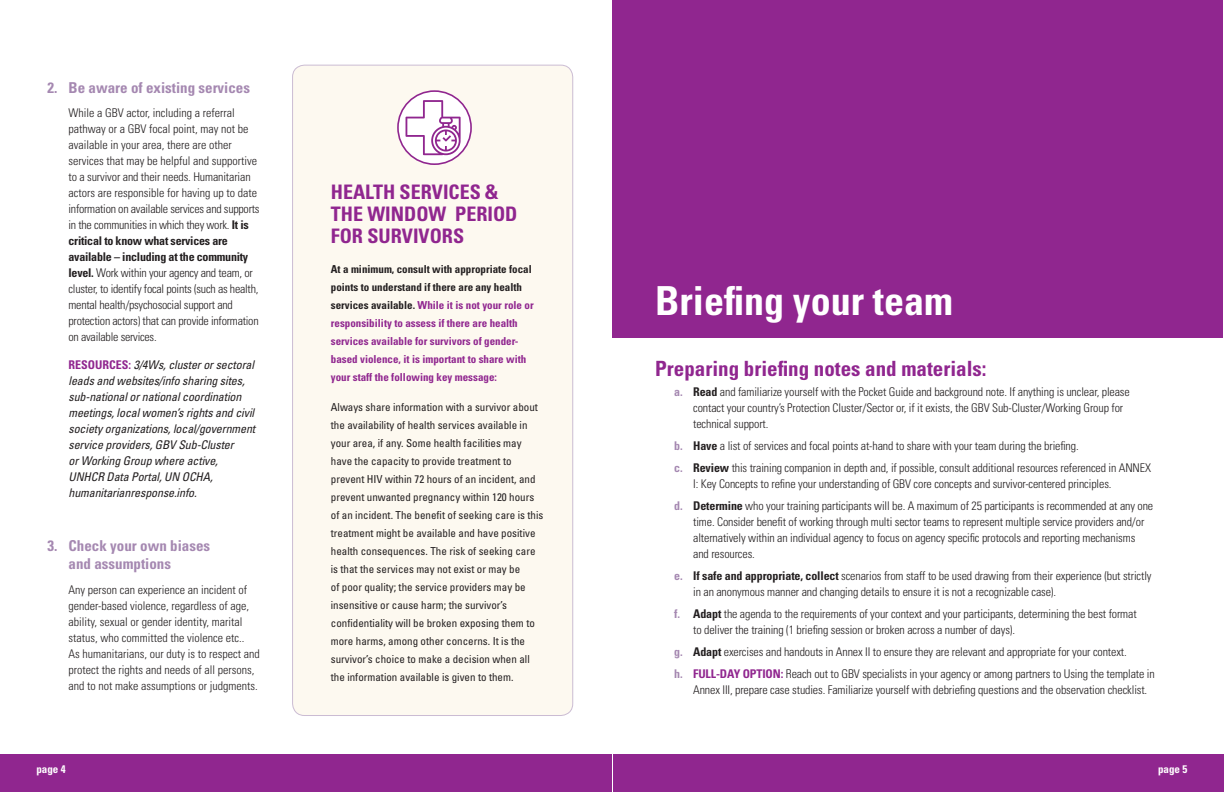
<style>
.page{position:relative;width:1224px;height:792px;background:#fff}
.page>*{position:absolute;margin:0;border:0;box-sizing:border-box;transform-origin:0 0}
.t1{font:700 condensed 40px "Univers";color:#fff}
.t2{font:700 condensed 21px "Univers";color:#90268f}
.t3{font:700 condensed 20px/22px "Univers";color:#90268f}
.t4{font:700 condensed 15px/18px "Univers";color:#a588b1}
.t5{font:300 condensed 12px/16px "Univers";letter-spacing:-.01em;color:#231f20}
.t6{font:italic condensed 12px/16px "Univers";letter-spacing:-.01em;color:#231f20}
.t7{font:condensed 11px/18px "Univers";color:#231f20}
.t8{font:700 condensed 11px/18px "Univers";color:#90268f}
.t9{font:700 condensed 11px "Univers";color:#fff}
.s1{font-weight:700}
.s2{font-weight:700;font-style:normal;color:#90268f}
.s3{color:#231f20}
.s4{font-weight:700;color:#a588b1}
.s5{font-weight:700;color:#90268f}
</style>
<div class="page">
<div style="left:612px;top:0;width:611px;height:338px;background:#90268f"></div>
<div style="left:293px;top:65px;width:280px;height:651px;background:#fdf9f0;border-radius:12px"></div>
<div style="left:613px;top:754px;width:611px;height:38px;background:#90268f"></div>
<div style="left:0;top:754px;width:612px;height:38px;background:#90268f"></div>
<svg style="left:398px;top:91px;width:73px;height:73px"></svg>
<div style="left:397px;top:90px;width:75px;height:75px;border:2px solid #90268f;border-radius:50%"></div>
<svg style="left:406px;top:100px;width:55px;height:55px"></svg>
<p class="t4" style="left:48px;top:78px;width:204px">2. Be aware of existing services</p>
<p class="t5" style="left:69px;top:105px;width:193px">While a GBV actor, including a referral pathway or a GBV focal point, may not be available in your area, there are other services that may be helpful and supportive to a survivor and their needs. Humanitarian actors are responsible for having up to date information on available services and supports in the communities in which they work. <span class="s1">It is critical to know what services are available – including at the community level.</span> Work within your agency and team, or cluster, to identify focal points (such as health, mental health/psychosocial support and protection actors) that can provide information on available services.</p>
<p class="t6" style="left:69px;top:357px;width:188px"><span class="s2">RESOURCES:</span> 3/4Ws, cluster or sectoral leads and websites/info sharing sites, sub-national or national coordination meetings, local women’s rights and civil society organizations, local/government service providers, GBV Sub-Cluster<br>or Working Group where active, UNHCR Data Portal, UN OCHA, humanitarianresponse.info.</p>
<p class="t4" style="left:69px;top:537px;width:143px;text-indent:-21px">3. Check your own biases and assumptions</p>
<p class="t5" style="left:69px;top:581px;width:193px">Any person can experience an incident of gender-based violence, regardless of age, ability, sexual or gender identity, marital status, who committed the violence etc..<br>As humanitarians, our duty is to respect and protect the rights and needs of all persons, and to not make assumptions or judgments.</p>
<p class="t9" style="left:36px;top:762px;width:31px">page 4</p>
<p class="t3" style="left:331px;top:181px;width:169px">HEALTH SERVICES &amp;</p>
<p class="t3" style="left:331px;top:203px;width:188px">THE WINDOW PERIOD<br>FOR SURVIVORS</p>
<p class="t8" style="left:331px;top:260px;width:204px"><span class="s3">At a minimum, consult with appropriate focal points to understand if there are any health services available.</span> While it is not your role or responsibility to assess if there are health services available for survivors of gender&shy;based violence, it is important to share with your staff the following key message:</p>
<p class="t7" style="left:331px;top:398px;width:214px">Always share information with a survivor about the availability of health services available in your area, if any. Some health facilities may have the capacity to provide treatment to prevent HIV within 72 hours of an incident, and prevent unwanted pregnancy within 120 hours of an incident. The benefit of seeking care is this treatment might be available and have positive health consequences. The risk of seeking care is that the services may not exist or may be<br>of poor quality; the service providers may be insensitive or cause harm; the survivor’s confidentiality will be broken exposing them to more harms, among other concerns. It is the survivor’s choice to make a decision when all the information available is given to them.</p>
<p class="t1" style="left:655px;top:276px;width:299px">Briefing your team</p>
<p class="t2" style="left:655px;top:355px;width:333px">Preparing briefing notes and materials:</p>
<p class="t5" style="left:693px;top:384px;width:438px;text-indent:-19px"><span class="s4">a.</span> <span class="s1">Read</span> and familiarize yourself with the Pocket Guide and background note. If anything is unclear, please contact your country’s Protection Cluster/Sector or, if it exists, the GBV Sub-Cluster/Working Group for technical support.</p>
<p class="t5" style="left:674px;top:438px;width:406px"><span class="s4">b.</span> <span class="s1">Have</span> a list of services and focal points at-hand to share with your team during the briefing.</p>
<p class="t5" style="left:693px;top:460px;width:459px;text-indent:-19px"><span class="s4">c.</span> <span class="s1">Review</span> this training companion in depth and, if possible, consult additional resources referenced in ANNEX<br>I: Key Concepts to refine your understanding of GBV core concepts and survivor-centered principles.</p>
<p class="t5" style="left:693px;top:498px;width:462px;text-indent:-19px"><span class="s4">d.</span> <span class="s1">Determine</span> who your training participants will be. A maximum of 25 participants is recommended at any one time. Consider benefit of working through multi sector teams to represent multiple service providers and/or alternatively within an individual agency to focus on agency specific protocols and reporting mechanisms and resources.</p>
<p class="t5" style="left:693px;top:568px;width:460px;text-indent:-19px"><span class="s4">e.</span> <span class="s1">If safe and appropriate, collect</span> scenarios from staff to be used drawing from their experience (but strictly in an anonymous manner and changing details to ensure it is not a recognizable case).</p>
<p class="t5" style="left:693px;top:606px;width:445px;text-indent:-19px"><span class="s4">f.</span> <span class="s1">Adapt</span> the agenda to the requirements of your context and your participants, determining the best format to deliver the training (1 briefing session or broken across a number of days).</p>
<p class="t5" style="left:674px;top:644px;width:454px"><span class="s4">g.</span> <span class="s1">Adapt</span> exercises and handouts in Annex II to ensure they are relevant and appropriate for your context.</p>
<p class="t5" style="left:693px;top:666px;width:463px;text-indent:-19px"><span class="s4">h.</span> <span class="s5">FULL-DAY OPTION:</span> Reach out to GBV specialists in your agency or among partners to Using the template in<br>Annex III, prepare case studies. Familiarize yourself with debriefing questions and the observation checklist.</p>
<p class="t9" style="left:1158px;top:762px;width:31px">page 5</p>
</div>
